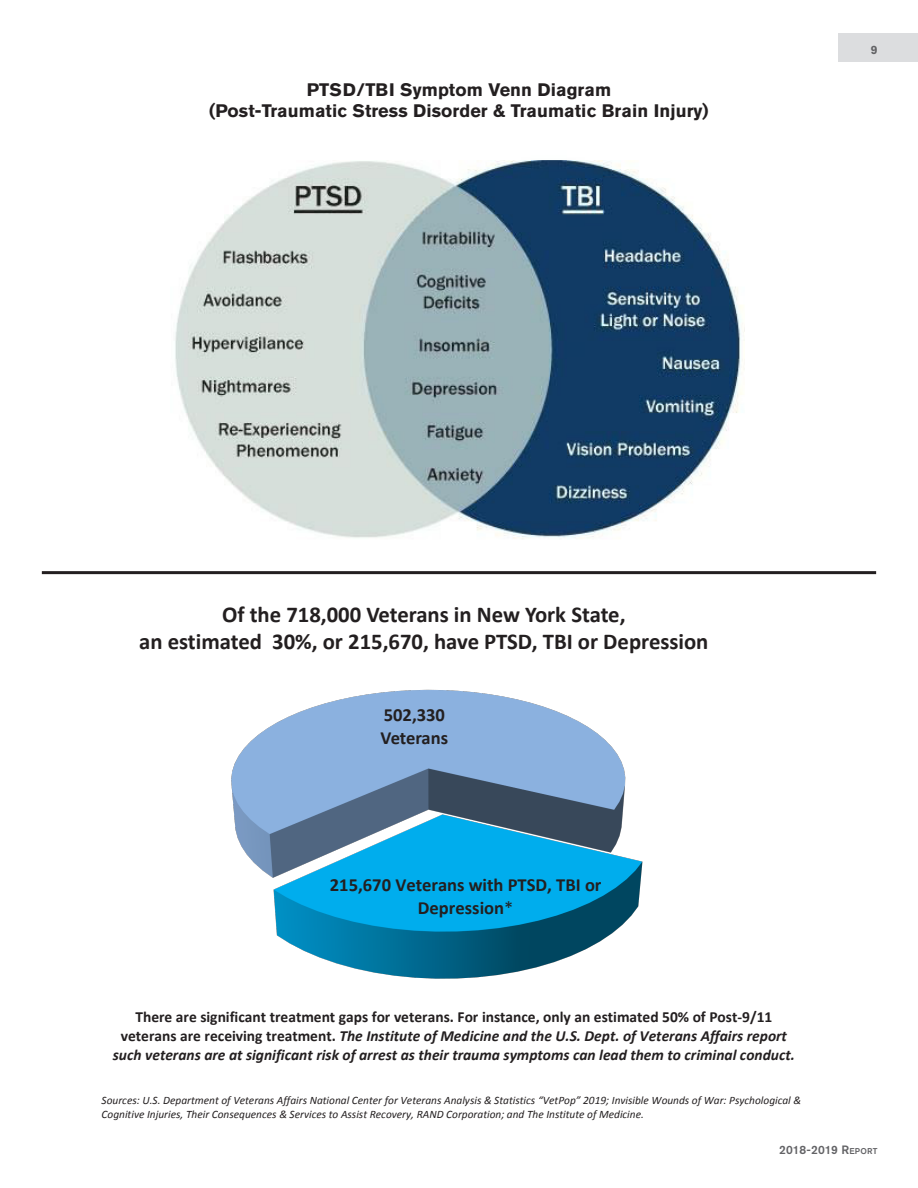
<style>
.page{position:relative;width:918px;height:1188px;background:#fff}
.page>*{position:absolute;margin:0;border:0;box-sizing:border-box;transform-origin:0 0}
.t1{font:700 22.65px/27.8px "Calibri";color:#231f20;text-align:center}
.t2{font:700 18.6px/22.6px "Calibri";color:#231f20}
.t3{font:700 18px/21.6px "Akzidenz Grotesk Pro";letter-spacing:.005em;color:#231f20;text-align:center}
.t4{font:italic 700 15.45px/18.9px "Calibri";color:#231f20;text-align:center}
.t5{font:500 12px "Akzidenz Grotesk Pro";letter-spacing:.005em;color:#636366}
.t6{font:700 12px "Akzidenz Grotesk Pro";color:#636366}
.t7{font:italic 11.25px/13.8px "Calibri";color:#231f20}
.s1{font-weight:400}
.s2{font-style:normal}
.s3{font-size:8.4px}
</style>
<div class="page">
<div style="left:838px;top:34px;width:80px;height:28px;background:#dcdddf"></div>
<img style="left:231px;top:689px;width:412px;height:290px">
<img style="left:175px;top:160px;width:570px;height:380px">
<hr style="left:42px;top:571px;width:834px;height:3px;background:#231f20">
<p class="t3" style="left:209px;top:78px;width:501px">PTSD/TBI Symptom Venn Diagram<br>(Post-Traumatic Stress Disorder &amp; Traumatic Brain Injury)</p>
<p class="t6" style="left:871px;top:42px;width:8px">9</p>
<h1 class="t1" style="left:139px;top:600px;width:571px">Of the 718,000 Veterans in New York State,<br>an estimated 30%, or 215,670, have PTSD, TBI or Depression</h1>
<p class="t2" style="left:381px;top:704px;width:69px">502,330<br>Veterans</p>
<p class="t2" style="left:330px;top:873px;width:273px;text-align:center">215,670 Veterans with PTSD, TBI or<br>Depression<span class="s1">*</span></p>
<p class="t4" style="left:113px;top:1008px;width:684px"><span class="s2">There are significant treatment gaps for veterans. For instance, only an estimated 50% of Post-9/11 veterans are receiving treatment.</span> The Institute of Medicine and the U.S. Dept. of Veterans Affairs report such veterans are at significant risk of arrest as their trauma symptoms can lead them to criminal conduct.</p>
<p class="t7" style="left:102px;top:1093px;width:701px">Sources: U.S. Department of Veterans Affairs National Center for Veterans Analysis &amp; Statistics “VetPop” 2019; Invisible Wounds of War: Psychological &amp;<br>Cognitive Injuries, Their Consequences &amp; Services to Assist Recovery, RAND Corporation; and The Institute of Medicine.</p>
<p class="t5" style="left:779px;top:1142px;width:100px">2018-2019 R<span class="s3">EPORT</span></p>
</div>
